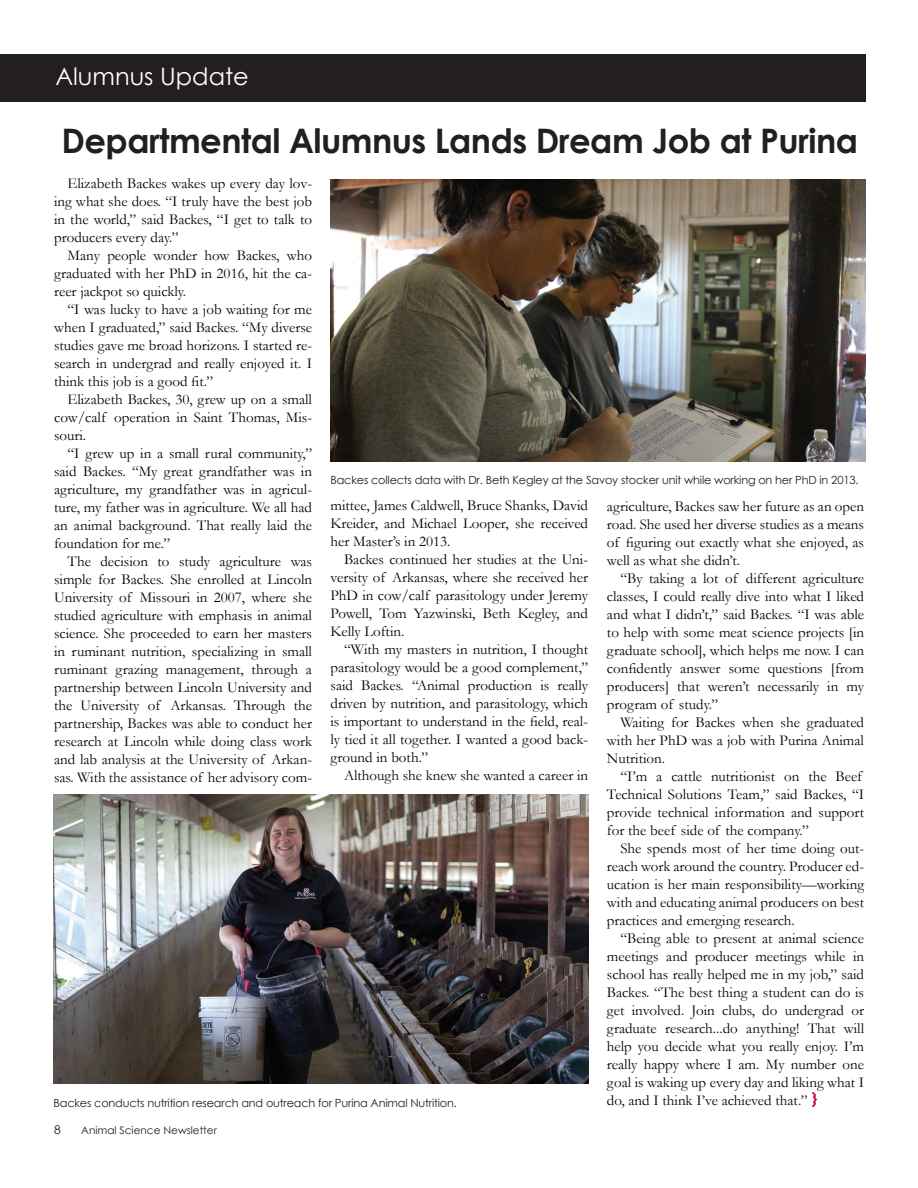
<style>
.page{position:relative;width:918px;height:1188px;background:#fff}
.page>*{position:absolute;margin:0;border:0;box-sizing:border-box;transform-origin:0 0}
.t1{font:700 33.75px "Century Gothic";letter-spacing:-.015em;color:#231f20}
.t2{font:24px "Century Gothic";color:#fff}
.t3{font:15px/18px "Garamond";color:#040503;text-align:justify}
.t4{font:12px "Century Gothic";color:#231f20}
.t5{font:11.25px "Century Gothic";letter-spacing:-.015em;color:#231f20}
.t6{font:10.5px "Century Gothic";color:#231f20}
.s1{color:#d20d44}
</style>
<div class="page">
<div style="left:0;top:54px;width:865px;height:48px;background:#231f20"></div>
<hr style="left:917px;top:693px;width:1px;height:450px;background:#d20d44">
<svg style="left:812px;top:1092px;width:6px;height:15px"></svg>
<img style="left:54px;top:795px;width:534px;height:288px">
<img style="left:331px;top:180px;width:534px;height:281px">
<h2 class="t2" style="left:55px;top:60px;width:195px">Alumnus Update</h2>
<h1 class="t1" style="left:61px;top:115px;width:798px">Departmental Alumnus Lands Dream Job at Purina</h1>
<p class="t3" style="left:54px;top:174px;width:260px;text-indent:14px">Elizabeth Backes wakes up every day lov&shy;ing what she does. “I truly have the best job in the world,” said Backes, “I get to talk to producers every day.”</p>
<p class="t3" style="left:54px;top:246px;width:260px;text-indent:14px">Many people wonder how Backes, who graduated with her PhD in 2016, hit the ca&shy;reer jackpot so quickly.</p>
<p class="t3" style="left:54px;top:300px;width:260px;text-indent:14px">“I was lucky to have a job waiting for me when I graduated,” said Backes. “My diverse studies gave me broad horizons. I started re&shy;search in undergrad and really enjoyed it. I think this job is a good fit.”</p>
<p class="t3" style="left:54px;top:390px;width:259px;text-indent:14px">Elizabeth Backes, 30, grew up on a small cow/calf operation in Saint Thomas, Mis&shy;souri.</p>
<p class="t3" style="left:54px;top:444px;width:260px;text-indent:14px">“I grew up in a small rural community,” said Backes. “My great grandfather was in agriculture, my grandfather was in agricul&shy;ture, my father was in agriculture. We all had an animal background. That really laid the foundation for me.”</p>
<p class="t3" style="left:54px;top:552px;width:260px;text-indent:14px">The decision to study agriculture was simple for Backes. She enrolled at Lincoln University of Missouri in 2007, where she studied agriculture with emphasis in animal science. She proceeded to earn her masters in ruminant nutrition, specializing in small ruminant grazing management, through a partnership between Lincoln University and the University of Arkansas. Through the partnership, Backes was able to conduct her research at Lincoln while doing class work and lab analysis at the University of Arkan&shy;sas. With the assistance of her advisory com-</p>
<p class="t5" style="left:331px;top:472px;width:530px">Backes collects data with Dr. Beth Kegley at the Savoy stocker unit while working on her PhD in 2013.</p>
<p class="t3" style="left:331px;top:496px;width:259px">mittee, James Caldwell, Bruce Shanks, David Kreider, and Michael Looper, she received her Master’s in 2013.</p>
<p class="t3" style="left:331px;top:550px;width:259px;text-indent:14px">Backes continued her studies at the Uni&shy;versity of Arkansas, where she received her PhD in cow/calf parasitology under Jeremy Powell, Tom Yazwinski, Beth Kegley, and Kelly Loftin.</p>
<p class="t3" style="left:331px;top:640px;width:259px;text-indent:14px">“With my masters in nutrition, I thought parasitology would be a good complement,” said Backes. “Animal production is really driven by nutrition, and parasitology, which is important to understand in the field, real&shy;ly tied it all together. I wanted a good back&shy;ground in both.”</p>
<p class="t3" style="left:344px;top:766px;width:246px">Although she knew she wanted a career in</p>
<p class="t3" style="left:607px;top:497px;width:259px">agriculture, Backes saw her future as an open road. She used her diverse studies as a means of figuring out exactly what she enjoyed, as well as what she didn’t.</p>
<p class="t3" style="left:607px;top:569px;width:259px;text-indent:14px">“By taking a lot of different agriculture classes, I could really dive into what I liked and what I didn’t,” said Backes. “I was able to help with some meat science projects [in graduate school], which helps me now. I can confidently answer some questions [from producers] that weren’t necessarily in my program of study.”</p>
<p class="t3" style="left:607px;top:713px;width:259px;text-indent:14px">Waiting for Backes when she graduated with her PhD was a job with Purina Animal Nutrition.</p>
<p class="t3" style="left:607px;top:767px;width:259px;text-align:left;text-indent:14px">“I’m a cattle nutritionist on the Beef Technical Solutions Team,” said Backes, “I provide technical information and support for the beef side of the company.”</p>
<p class="t3" style="left:607px;top:839px;width:259px;text-indent:14px">She spends most of her time doing out&shy;reach work around the country. Producer ed&shy;ucation is her main responsibility—working with and educating animal producers on best practices and emerging research.</p>
<p class="t3" style="left:607px;top:929px;width:259px;text-indent:14px">“Being able to present at animal science meetings and producer meetings while in school has really helped me in my job,” said Backes. “The best thing a student can do is get involved. Join clubs, do undergrad or graduate research...do anything! That will help you decide what you really enjoy. I’m really happy where I am. My number one goal is waking up every day and liking what I do, and I think I’ve achieved that.” <span class="s1">}</span></p>
<p class="t5" style="left:54px;top:1095px;width:405px">Backes conducts nutrition research and outreach for Purina Animal Nutrition.</p>
<p class="t4" style="left:54px;top:1121px;width:8px">8</p>
<p class="t6" style="left:81px;top:1123px;width:137px">Animal Science Newsletter</p>
</div>
